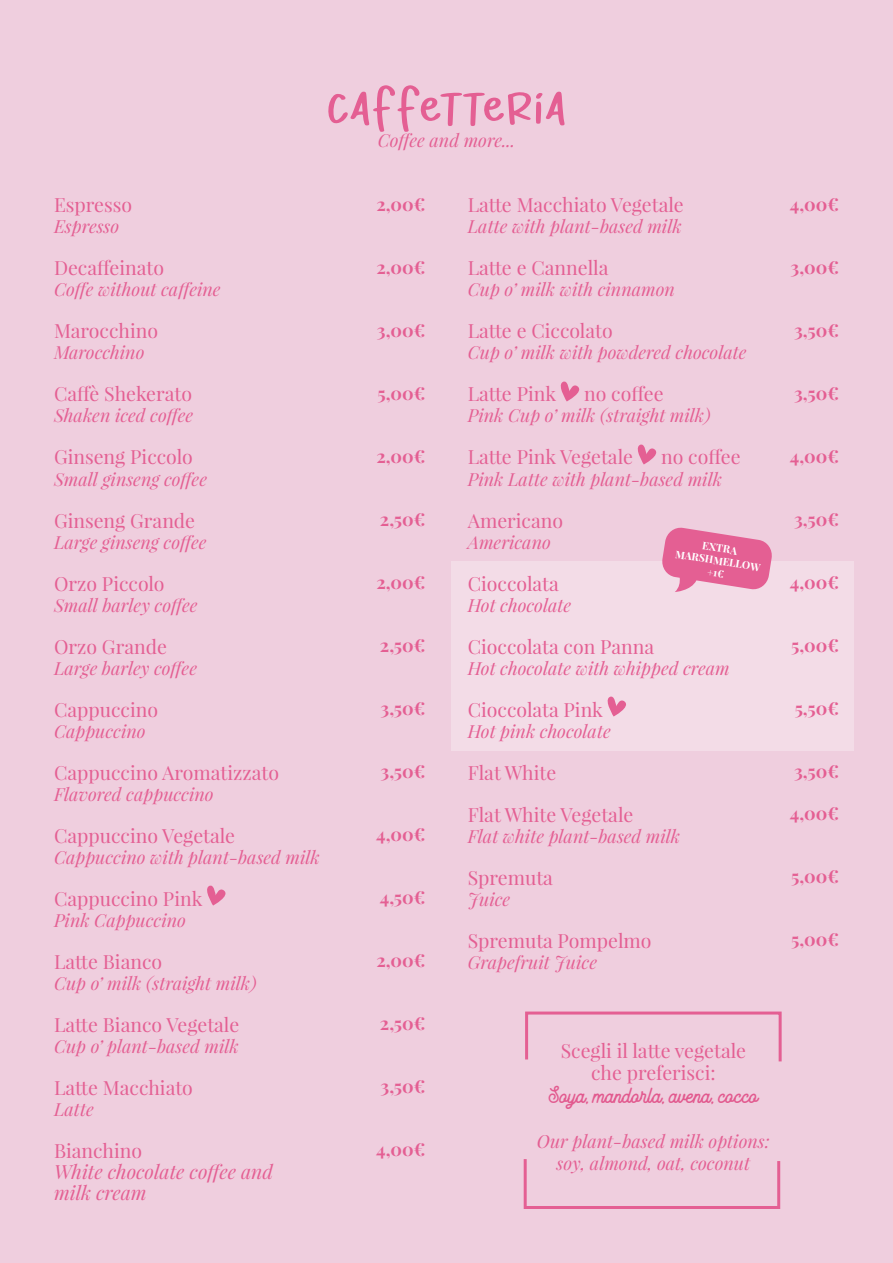
<style>
.page{position:relative;width:893px;height:1263px;background:#efcede}
.page>*{position:absolute;margin:0;border:0;box-sizing:border-box;transform-origin:0 0}
.t1{font:52.5px "Belovia";color:#e45f93}
.t2{font:22.5px "Stormline Demo";color:#e25a8f}
.t3{font:19.5px "Playfair Display";color:#e45f93}
.t4{font:italic 19.5px "Playfair Display";color:#e45f93}
.t5{font:italic 18px/22.5px "Playfair Display";color:#e45f93;text-align:center}
.t6{font:700 18px "Playfair Display";color:#e45f93}
.t7{font:700 10.5px "Playfair Display";color:#fff}
</style>
<div class="page">
<svg style="left:207px;top:885px;width:19px;height:20px"></svg>
<div style="left:451px;top:561px;width:402px;height:190px;background:#f3dce7"></div>
<svg style="left:560px;top:381px;width:20px;height:20px"></svg>
<svg style="left:637px;top:444px;width:20px;height:20px"></svg>
<svg style="left:607px;top:696px;width:19px;height:20px"></svg>
<svg style="left:525px;top:1011px;width:257px;height:51px"></svg>
<svg style="left:523px;top:1159px;width:258px;height:50px"></svg>
<svg style="left:662px;top:527px;width:110px;height:65px"></svg>
<p class="t1" style="left:326px;top:75px;width:242px">CAFFETTERIA</p>
<p class="t5" style="left:378px;top:128px;width:139px">Coffee and more...</p>
<p class="t3" style="left:54px;top:193px;width:80px">Espresso</p>
<p class="t5" style="left:54px;top:215px;width:67px">Espresso</p>
<p class="t3" style="left:54px;top:256px;width:112px">Decaffeinato</p>
<p class="t5" style="left:54px;top:278px;width:168px">Coffe without caffeine</p>
<p class="t3" style="left:54px;top:319px;width:106px">Marocchino</p>
<p class="t5" style="left:54px;top:341px;width:92px">Marocchino</p>
<p class="t3" style="left:54px;top:382px;width:140px">Caffè Shekerato</p>
<p class="t5" style="left:54px;top:404px;width:141px">Shaken iced coffee</p>
<p class="t3" style="left:54px;top:445px;width:140px">Ginseng Piccolo</p>
<p class="t5" style="left:54px;top:467px;width:155px">Small ginseng coffee</p>
<p class="t3" style="left:54px;top:508px;width:143px">Ginseng Grande</p>
<p class="t5" style="left:54px;top:530px;width:154px">Large ginseng coffee</p>
<p class="t3" style="left:54px;top:571px;width:112px">Orzo Piccolo</p>
<p class="t5" style="left:54px;top:593px;width:145px">Small barley coffee</p>
<p class="t3" style="left:54px;top:634px;width:114px">Orzo Grande</p>
<p class="t5" style="left:54px;top:656px;width:145px">Large barley coffee</p>
<p class="t3" style="left:54px;top:697px;width:106px">Cappuccino</p>
<p class="t5" style="left:54px;top:719px;width:93px">Cappuccino</p>
<p class="t3" style="left:54px;top:760px;width:227px">Cappuccino Aromatizzato</p>
<p class="t5" style="left:54px;top:782px;width:161px">Flavored cappuccino</p>
<p class="t3" style="left:54px;top:823px;width:183px">Cappuccino Vegetale</p>
<p class="t5" style="left:54px;top:845px;width:267px">Cappuccino with plant-based milk</p>
<p class="t3" style="left:54px;top:886px;width:150px">Cappuccino Pink</p>
<p class="t5" style="left:54px;top:908px;width:134px">Pink Cappuccino</p>
<p class="t3" style="left:54px;top:949px;width:110px">Latte Bianco</p>
<p class="t5" style="left:54px;top:971px;width:204px">Cup o’ milk (straight milk)</p>
<p class="t3" style="left:54px;top:1012px;width:187px">Latte Bianco Vegetale</p>
<p class="t5" style="left:54px;top:1034px;width:186px">Cup o’ plant-based milk</p>
<p class="t3" style="left:54px;top:1075px;width:140px">Latte Macchiato</p>
<p class="t5" style="left:54px;top:1097px;width:41px">Latte</p>
<p class="t3" style="left:54px;top:1138px;width:90px">Bianchino</p>
<p class="t4" style="left:54px;top:1158px;width:221px">White chocolate coffee and</p>
<p class="t4" style="left:54px;top:1179px;width:94px">milk cream</p>
<p class="t6" style="left:376px;top:193px;width:51px">2,00€</p>
<p class="t6" style="left:376px;top:256px;width:51px">2,00€</p>
<p class="t6" style="left:377px;top:319px;width:50px">3,00€</p>
<p class="t6" style="left:377px;top:382px;width:49px">5,00€</p>
<p class="t6" style="left:376px;top:445px;width:51px">2,00€</p>
<p class="t6" style="left:380px;top:508px;width:47px">2,50€</p>
<p class="t6" style="left:376px;top:571px;width:51px">2,00€</p>
<p class="t6" style="left:380px;top:634px;width:47px">2,50€</p>
<p class="t6" style="left:381px;top:697px;width:46px">3,50€</p>
<p class="t6" style="left:381px;top:760px;width:46px">3,50€</p>
<p class="t6" style="left:376px;top:823px;width:51px">4,00€</p>
<p class="t6" style="left:380px;top:886px;width:47px">4,50€</p>
<p class="t6" style="left:376px;top:949px;width:51px">2,00€</p>
<p class="t6" style="left:380px;top:1012px;width:47px">2,50€</p>
<p class="t6" style="left:381px;top:1075px;width:46px">3,50€</p>
<p class="t6" style="left:376px;top:1138px;width:51px">4,00€</p>
<p class="t3" style="left:468px;top:193px;width:217px">Latte Macchiato Vegetale</p>
<p class="t5" style="left:468px;top:215px;width:215px">Latte with plant-based milk</p>
<p class="t3" style="left:468px;top:256px;width:142px">Latte e Cannella</p>
<p class="t5" style="left:468px;top:278px;width:209px">Cup o’ milk with cinnamon</p>
<p class="t3" style="left:468px;top:319px;width:147px">Latte e Ciccolato</p>
<p class="t5" style="left:468px;top:341px;width:280px">Cup o’ milk with powdered chocolate</p>
<p class="t3" style="left:468px;top:382px;width:90px">Latte Pink</p>
<p class="t3" style="left:584px;top:382px;width:81px">no coffee</p>
<p class="t5" style="left:468px;top:404px;width:244px">Pink Cup o’ milk (straight milk)</p>
<p class="t3" style="left:468px;top:445px;width:167px">Latte Pink Vegetale</p>
<p class="t3" style="left:661px;top:445px;width:81px">no coffee</p>
<p class="t5" style="left:468px;top:467px;width:256px">Pink Latte with plant-based milk</p>
<p class="t3" style="left:468px;top:508px;width:97px">Americano</p>
<p class="t5" style="left:468px;top:530px;width:85px">Americano</p>
<p class="t3" style="left:468px;top:571px;width:93px">Cioccolata</p>
<p class="t5" style="left:468px;top:593px;width:105px">Hot chocolate</p>
<p class="t3" style="left:468px;top:634px;width:188px">Cioccolata con Panna</p>
<p class="t5" style="left:468px;top:656px;width:264px">Hot chocolate with whipped cream</p>
<p class="t3" style="left:468px;top:697px;width:137px">Cioccolata Pink</p>
<p class="t5" style="left:468px;top:719px;width:145px">Hot pink chocolate</p>
<p class="t3" style="left:468px;top:760px;width:90px">Flat White</p>
<p class="t3" style="left:468px;top:802px;width:167px">Flat White Vegetale</p>
<p class="t5" style="left:468px;top:824px;width:214px">Flat white plant-based milk</p>
<p class="t3" style="left:468px;top:865px;width:87px">Spremuta</p>
<p class="t5" style="left:468px;top:887px;width:44px">Juice</p>
<p class="t3" style="left:468px;top:928px;width:185px">Spremuta Pompelmo</p>
<p class="t5" style="left:468px;top:950px;width:131px">Grapefruit Juice</p>
<p class="t7" style="left:703px;top:539px;width:37px;rotate:9deg">EXTRA</p>
<p class="t7" style="left:677px;top:547px;width:87px;rotate:9deg">MARSHMELLOW</p>
<p class="t3" style="left:561px;top:1038px;width:187px">Scegli il latte vegetale</p>
<p class="t3" style="left:591px;top:1060px;width:126px">che preferisci:</p>
<p class="t2" style="left:549px;top:1080px;width:211px">Soya, mandorla, avena, cocco</p>
<p class="t5" style="left:537px;top:1129px;width:234px">Our plant-based milk options: soy, almond, oat, coconut</p>
<p class="t6" style="left:790px;top:193px;width:51px">4,00€</p>
<p class="t6" style="left:791px;top:256px;width:50px">3,00€</p>
<p class="t6" style="left:794px;top:319px;width:46px">3,50€</p>
<p class="t6" style="left:794px;top:382px;width:46px">3,50€</p>
<p class="t6" style="left:790px;top:445px;width:51px">4,00€</p>
<p class="t6" style="left:794px;top:508px;width:46px">3,50€</p>
<p class="t6" style="left:790px;top:571px;width:51px">4,00€</p>
<p class="t6" style="left:791px;top:634px;width:49px">5,00€</p>
<p class="t6" style="left:795px;top:697px;width:46px">5,50€</p>
<p class="t6" style="left:794px;top:760px;width:46px">3,50€</p>
<p class="t6" style="left:790px;top:802px;width:51px">4,00€</p>
<p class="t6" style="left:791px;top:865px;width:49px">5,00€</p>
<p class="t6" style="left:791px;top:928px;width:49px">5,00€</p>
</div>
